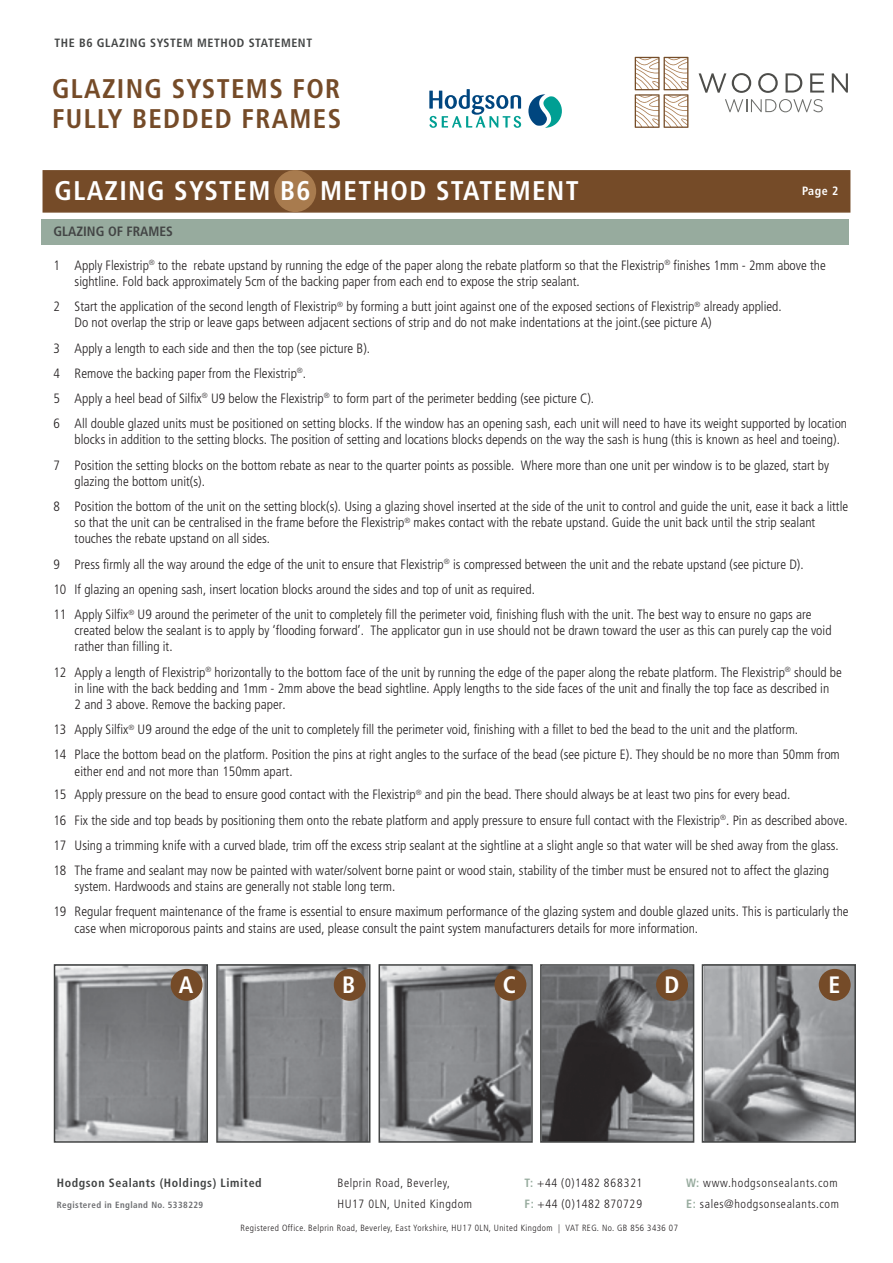
<style>
.page{position:relative;width:893px;height:1263px;background:#fff}
.page>*{position:absolute;margin:0;border:0;box-sizing:border-box;transform-origin:0 0}
.t1{font:700 condensed 27px/30px "Frutiger";letter-spacing:.05em;color:#754b28}
.t2{font:700 condensed 27px "Frutiger";letter-spacing:.05em;color:#fff}
.t3{font:700 condensed 23.7px "Frutiger";color:#fff}
.t4{font:300 condensed 13.5px/25.2px "Frutiger";color:#231f20}
.t5{font:700 condensed 13.5px "Frutiger";color:#434545}
.t6{font:300 condensed 12px "Frutiger";letter-spacing:.05em;color:#231f20}
.t7{font:700 condensed 12px "Frutiger";letter-spacing:.05em;color:#434545}
.t8{font:700 condensed 12px "Frutiger";color:#fff}
.t9{font:300 condensed 9px "Frutiger";letter-spacing:.05em;color:#231f20}
.t10{font:700 condensed 9px "Frutiger";letter-spacing:.05em;color:#6d6e71}
.s1{font-weight:700;color:#97ab9e}
</style>
<div class="page">
<div style="left:41px;top:219px;width:808px;height:26px;background:#97ab9e"></div>
<div style="left:43px;top:170px;width:807px;height:43px;background:#754b28;border:2px solid #754b28"></div>
<div style="left:274px;top:170px;width:42px;height:42px;background:#a87b4e;border-radius:50%"></div>
<svg style="left:429px;top:89px;width:92px;height:39px"></svg>
<svg style="left:528px;top:94px;width:34px;height:34px"></svg>
<svg style="left:635px;top:57px;width:53px;height:71px"></svg>
<svg style="left:699px;top:73px;width:27px;height:20px"></svg>
<svg style="left:732px;top:73px;width:19px;height:20px"></svg>
<svg style="left:758px;top:73px;width:20px;height:20px"></svg>
<svg style="left:785px;top:73px;width:17px;height:20px"></svg>
<svg style="left:810px;top:73px;width:14px;height:20px"></svg>
<svg style="left:832px;top:73px;width:16px;height:20px"></svg>
<svg style="left:725px;top:99px;width:98px;height:13px"></svg>
<img style="left:57px;top:967px;width:148px;height:173px">
<div style="left:54px;top:964px;width:154px;height:179px;border:2px solid #434545"></div>
<img style="left:219px;top:967px;width:148px;height:173px">
<div style="left:216px;top:964px;width:154px;height:179px;border:2px solid #434545"></div>
<img style="left:382px;top:967px;width:148px;height:173px">
<div style="left:379px;top:964px;width:154px;height:179px;border:2px solid #434545"></div>
<img style="left:543px;top:967px;width:148px;height:173px">
<div style="left:540px;top:964px;width:154px;height:179px;border:2px solid #434545"></div>
<img style="left:705px;top:967px;width:148px;height:173px">
<div style="left:702px;top:964px;width:154px;height:179px;border:2px solid #434545"></div>
<div style="left:171px;top:970px;width:31px;height:30px;background:#754b28;border-radius:50%"></div>
<div style="left:171px;top:969px;width:32px;height:32px;border:2px solid #754b28;border-radius:50%"></div>
<div style="left:335px;top:970px;width:30px;height:30px;background:#754b28;border-radius:50%"></div>
<div style="left:334px;top:969px;width:32px;height:32px;border:2px solid #754b28;border-radius:50%"></div>
<div style="left:495px;top:970px;width:31px;height:30px;background:#754b28;border-radius:50%"></div>
<div style="left:494px;top:969px;width:32px;height:32px;border:2px solid #754b28;border-radius:50%"></div>
<div style="left:657px;top:970px;width:30px;height:30px;background:#754b28;border-radius:50%"></div>
<div style="left:656px;top:969px;width:32px;height:32px;border:2px solid #754b28;border-radius:50%"></div>
<div style="left:819px;top:970px;width:31px;height:30px;background:#754b28;border-radius:50%"></div>
<div style="left:819px;top:969px;width:32px;height:32px;border:2px solid #754b28;border-radius:50%"></div>
<p class="t7" style="left:55px;top:36px;width:259px">THE B6 GLAZING SYSTEM METHOD STATEMENT</p>
<h1 class="t1" style="left:52px;top:74px;width:291px">GLAZING SYSTEMS FOR<br>FULLY BEDDED FRAMES</h1>
<h1 class="t2" style="left:55px;top:175px;width:526px">GLAZING SYSTEM B6 METHOD STATEMENT</h1>
<p class="t8" style="left:802px;top:184px;width:38px">Page 2</p>
<p class="t5" style="left:53px;top:223px;width:121px">GLAZING OF FRAMES</p>
<p class="t4" style="left:75px;top:257px;width:753px;line-height:16.2px;text-indent:-21px">1 Apply Flexistrip<sup>®</sup> to the rebate upstand by running the edge of the paper along the rebate platform so that the Flexistrip<sup>®</sup> finishes 1mm - 2mm above the sightline. Fold back approximately 5cm of the backing paper from each end to expose the strip sealant.</p>
<p class="t4" style="left:75px;top:299px;width:708px;line-height:16.2px;text-indent:-21px">2 Start the application of the second length of Flexistrip<sup>®</sup> by forming a butt joint against one of the exposed sections of Flexistrip<sup>®</sup> already applied.<br>Do not overlap the strip or leave gaps between adjacent sections of strip and do not make indentations at the joint.(see picture A)</p>
<p class="t4" style="left:53px;top:335px;width:795px">3 Apply a length to each side and then the top (see picture B).<br>4 Remove the backing paper from the Flexistrip<sup>®</sup>.<br>5 Apply a heel bead of Silfix<sup>®</sup> U9 below the Flexistrip<sup>®</sup> to form part of the perimeter bedding (see picture C).<br>6 All double glazed units must be positioned on setting blocks. If the window has an opening sash, each unit will need to have its weight supported by location</p>
<p class="t4" style="left:53px;top:427px;width:788px;text-indent:21px">blocks in addition to the setting blocks. The position of setting and locations blocks depends on the way the sash is hung (this is known as heel and toeing).<br>7 Position the setting blocks on the bottom rebate as near to the quarter points as possible. Where more than one unit per window is to be glazed, start by</p>
<p class="t4" style="left:53px;top:469px;width:796px;text-indent:21px">glazing the bottom unit(s).<br>8 Position the bottom of the unit on the setting block(s). Using a glazing shovel inserted at the side of the unit to control and guide the unit, ease it back a little</p>
<p class="t4" style="left:75px;top:515px;width:742px;line-height:16.2px">so that the unit can be centralised in the frame before the Flexistrip<sup>®</sup> makes contact with the rebate upstand. Guide the unit back until the strip sealant touches the rebate upstand on all sides.</p>
<p class="t4" style="left:53px;top:551px;width:760px">9 Press firmly all the way around the edge of the unit to ensure that Flexistrip<sup>®</sup> is compressed between the unit and the rebate upstand (see picture D).<br>10 If glazing an opening sash, insert location blocks around the sides and top of unit as required.<br>11 Apply Silfix<sup>®</sup> U9 around the perimeter of the unit to completely fill the perimeter void, finishing flush with the unit. The best way to ensure no gaps are</p>
<p class="t4" style="left:75px;top:623px;width:758px;line-height:16.2px">created below the sealant is to apply by ‘flooding forward’. The applicator gun in use should not be drawn toward the user as this can purely cap the void rather than filling it.</p>
<p class="t4" style="left:75px;top:664px;width:769px;line-height:16.2px;text-indent:-21px">12 Apply a length of Flexistrip<sup>®</sup> horizontally to the bottom face of the unit by running the edge of the paper along the rebate platform. The Flexistrip<sup>®</sup> should be in line with the back bedding and 1mm - 2mm above the bead sightline. Apply lengths to the side faces of the unit and finally the top face as described in<br>2 and 3 above. Remove the backing paper.</p>
<p class="t4" style="left:53px;top:717px;width:788px">13 Apply Silfix<sup>®</sup> U9 around the edge of the unit to completely fill the perimeter void, finishing with a fillet to bed the bead to the unit and the platform.<br>14 Place the bottom bead on the platform. Position the pins at right angles to the surface of the bead (see picture E). They should be no more than 50mm from</p>
<p class="t4" style="left:53px;top:759px;width:738px;line-height:23.7px;text-indent:21px">either end and not more than 150mm apart.<br>15 Apply pressure on the bead to ensure good contact with the Flexistrip<sup>®</sup> and pin the bead. There should always be at least two pins for every bead.</p>
<p class="t4" style="left:53px;top:807px;width:796px">16 Fix the side and top beads by positioning them onto the rebate platform and apply pressure to ensure full contact with the Flexistrip<sup>®</sup>. Pin as described above.<br>17 Using a trimming knife with a curved blade, trim off the excess strip sealant at the sightline at a slight angle so that water will be shed away from the glass.<br>18 The frame and sealant may now be painted with water/solvent borne paint or wood stain, stability of the timber must be ensured not to affect the glazing</p>
<p class="t4" style="left:53px;top:874px;width:797px;text-indent:21px">system. Hardwoods and stains are generally not stable long term.<br>19 Regular frequent maintenance of the frame is essential to ensure maximum performance of the glazing system and double glazed units. This is particularly the</p>
<p class="t4" style="left:75px;top:915px;width:625px">case when microporous paints and stains are used, please consult the paint system manufacturers details for more information.</p>
<h2 class="t3" style="left:179px;top:971px;width:16px">A</h2>
<h2 class="t3" style="left:342px;top:971px;width:15px">B</h2>
<h2 class="t3" style="left:503px;top:971px;width:15px">C</h2>
<h2 class="t3" style="left:664px;top:971px;width:16px">D</h2>
<h2 class="t3" style="left:828px;top:971px;width:13px">E</h2>
<p class="t7" style="left:57px;top:1175px;width:206px">Hodgson Sealants (Holdings) Limited</p>
<p class="t6" style="left:337px;top:1175px;width:114px">Belprin Road, Beverley,</p>
<p class="t6" style="left:524px;top:1175px;width:119px"><span class="s1">T:</span> +44 (0)1482 868321</p>
<p class="t6" style="left:686px;top:1175px;width:153px"><span class="s1">W:</span> www.hodgsonsealants.com</p>
<p class="t10" style="left:57px;top:1199px;width:148px">Registered in England No. 5338229</p>
<p class="t6" style="left:337px;top:1196px;width:136px">HU17 0LN, United Kingdom</p>
<p class="t6" style="left:524px;top:1196px;width:119px"><span class="s1">F:</span> +44 (0)1482 870729</p>
<p class="t6" style="left:686px;top:1196px;width:154px"><span class="s1">E:</span> sales@hodgsonsealants.com</p>
<p class="t9" style="left:241px;top:1223px;width:439px">Registered Office. Belprin Road, Beverley, East Yorkshire, HU17 0LN, United Kingdom | VAT REG. No. GB 856 3436 07</p>
</div>
